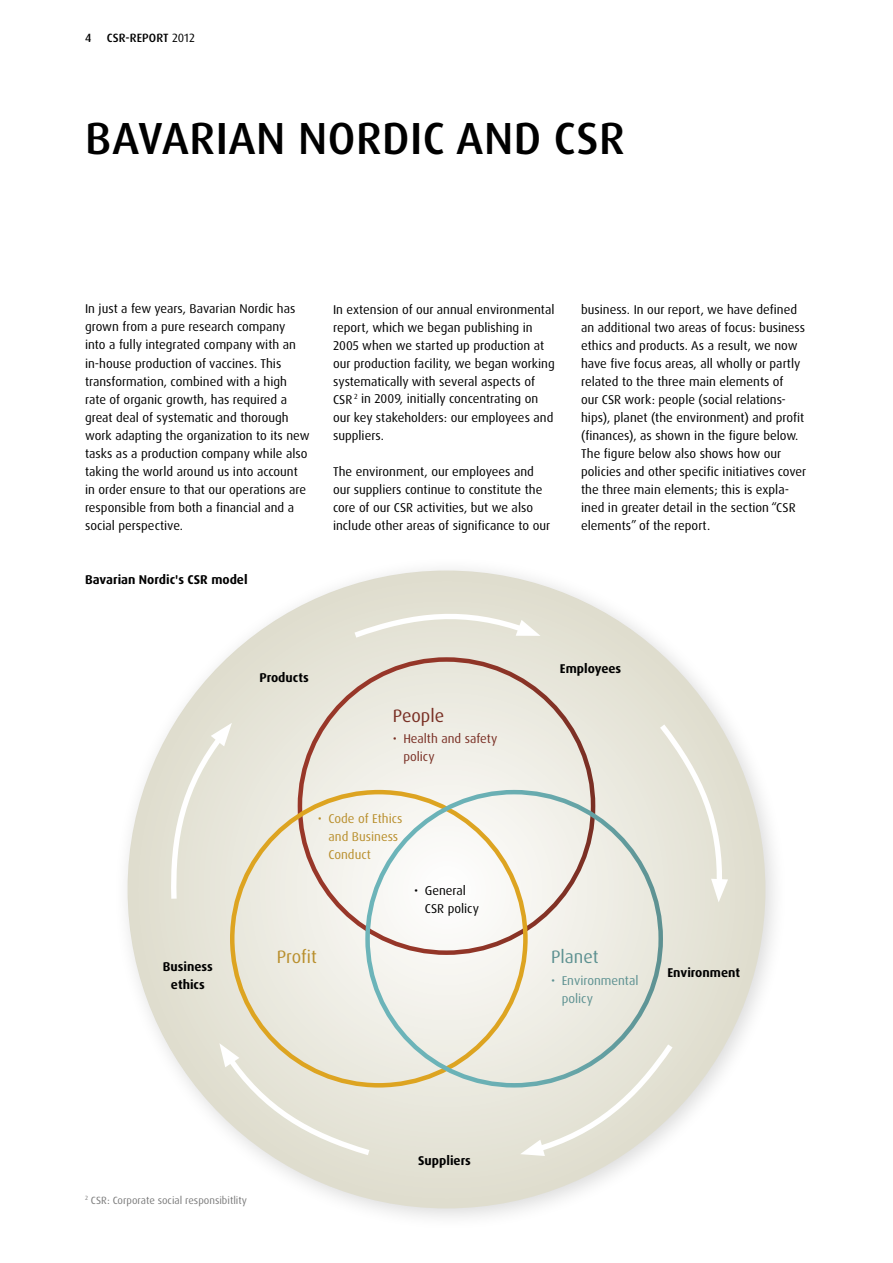
<style>
.page{position:relative;width:893px;height:1263px;background:#fff}
.page>*{position:absolute;margin:0;border:0;box-sizing:border-box;transform-origin:0 0}
.t1{font:500 45px "Dax OT";letter-spacing:.01em;color:#000}
.t2{font:18px "Dax OT";color:#b98f2d}
.t3{font:18px "Dax OT";color:#5d9191}
.t4{font:18px "Dax OT";color:#792f24}
.t5{font:12.75px/18px "Dax OT";color:#000}
.t6{font:700 12.75px/18px "Dax OT";color:#000;text-align:center}
.t7{font:12.75px/18px "Dax OT";color:#b98f2d}
.t8{font:12.75px/18px "Dax OT";color:#792f24}
.t9{font:12.75px/18px "Dax OT";color:#5d9191}
.t10{font:500 12px "Dax OT";letter-spacing:.01em;color:#000}
.t11{font:10.5px "Dax OT";color:#7c7c7c}
.s1{font-weight:400}
</style>
<div class="page">
<div style="left:113px;top:556px;width:675px;height:675px;background:#000;opacity:.15"></div>
<svg style="left:128px;top:570px;width:637px;height:638px"></svg>
<svg style="left:349px;top:608px;width:191px;height:34px"></svg>
<svg style="left:169px;top:723px;width:63px;height:181px"></svg>
<svg style="left:219px;top:1043px;width:156px;height:116px"></svg>
<svg style="left:655px;top:718px;width:73px;height:184px"></svg>
<svg style="left:520px;top:1038px;width:158px;height:119px"></svg>
<p class="t10" style="left:85px;top:30px;width:16px">4 CSR</p>
<p class="t10" style="left:125px;top:30px;width:71px">-REPORT <span class="s1">2012</span></p>
<h1 class="t1" style="left:85px;top:110px;width:493px">BAVARIAN NORDIC AND CSR</h1>
<p class="t5" style="left:85px;top:300px;width:226px">In just a few years, Bavarian Nordic has grown from a pure research company<br>into a fully integrated company with an in-house production of vaccines. This transformation, combined with a high rate of organic growth, has required a great deal of systematic and thorough work adapting the organization to its new tasks as a production company while also taking the world around us into account in order ensure to that our operations are responsible from both a financial and a social perspective.</p>
<p class="t5" style="left:333px;top:300px;width:223px">In extension of our annual environmental report, which we began publishing in 2005 when we started up production at our production facility, we began working systematically with several aspects of CSR <sup>2</sup> in 2009, initially concentrating on our key stakeholders: our employees and suppliers.</p>
<p class="t5" style="left:333px;top:462px;width:219px">The environment, our employees and our suppliers continue to constitute the core of our CSR activities, but we also include other areas of significance to our</p>
<p class="t6" style="left:85px;top:570px;width:164px">Bavarian Nordic's CSR model</p>
<p class="t5" style="left:581px;top:300px;width:227px">business. In our report, we have defined an additional two areas of focus: business ethics and products. As a result, we now have five focus areas, all wholly or partly related to the three main elements of<br>our CSR work: people (social relations&shy;hips), planet (the environment) and profit (finances), as shown in the figure below.<br>The figure below also shows how our policies and other specific initiatives cover the three main elements; this is expla&shy;ined in greater detail in the section “CSR elements” of the report.</p>
<p class="t6" style="left:163px;top:958px;width:51px">Business ethics</p>
<p class="t6" style="left:259px;top:669px;width:51px">Products</p>
<h2 class="t4" style="left:393px;top:704px;width:53px">People</h2>
<p class="t8" style="left:403px;top:729px;width:96px;text-indent:-11px">• Health and safety policy</p>
<p class="t7" style="left:328px;top:810px;width:75px;text-indent:-11px">• Code of Ethics and Business<br>Conduct</p>
<p class="t5" style="left:425px;top:881px;width:56px;text-indent:-11px">• General<br>CSR policy</p>
<p class="t6" style="left:560px;top:660px;width:63px">Employees</p>
<h2 class="t2" style="left:277px;top:946px;width:42px">Profit</h2>
<h2 class="t3" style="left:551px;top:946px;width:49px">Planet</h2>
<p class="t9" style="left:562px;top:971px;width:78px;text-indent:-11px">• Environmental policy</p>
<p class="t6" style="left:667px;top:964px;width:74px">Environment</p>
<p class="t11" style="left:85px;top:1193px;width:164px"><sup>2</sup> CSR: Corporate social responsibitlity</p>
<p class="t6" style="left:418px;top:1152px;width:54px">Suppliers</p>
</div>
